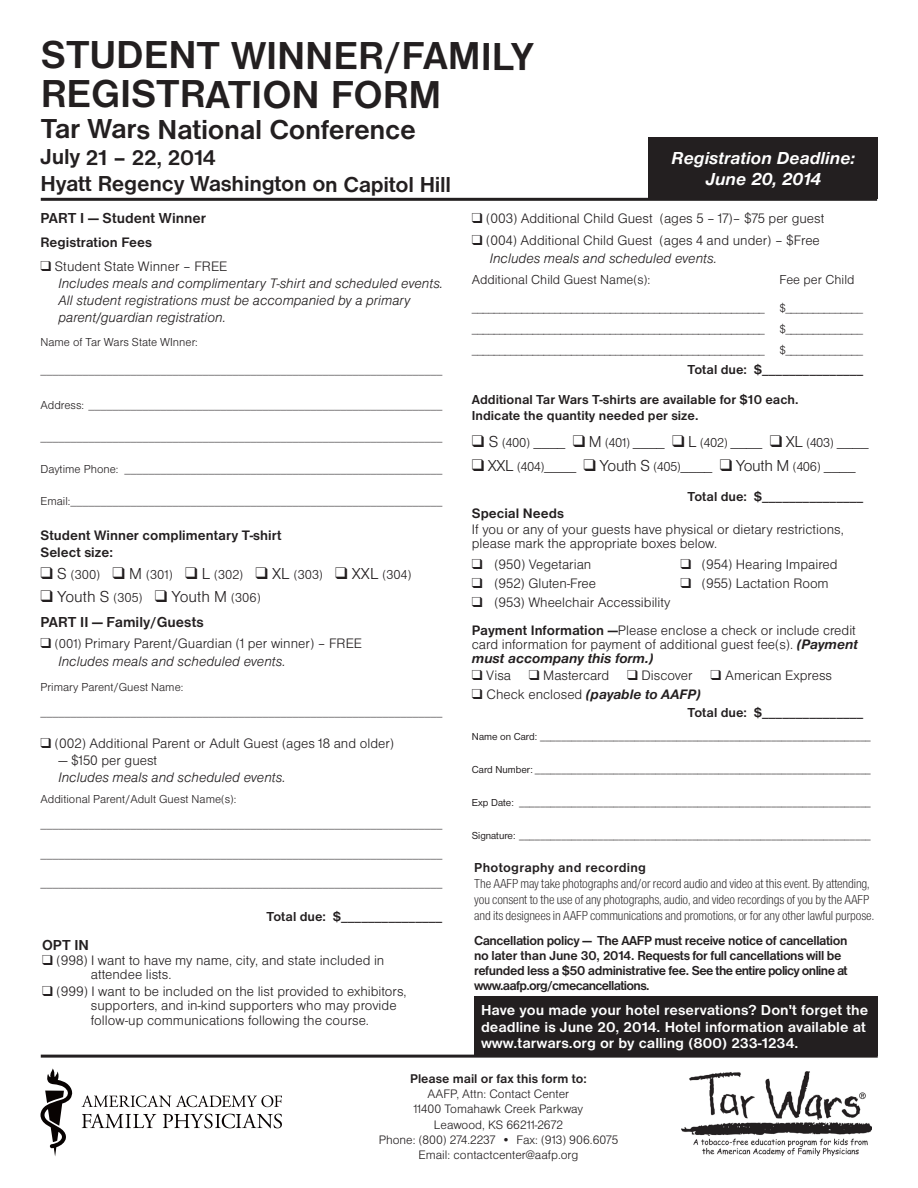
<style>
.page{position:relative;width:918px;height:1188px;background:#fff}
.page>*{position:absolute;margin:0;border:0;box-sizing:border-box;transform-origin:0 0}
.body_copy_11pt{font:700 40.5px/38.7px "Nimbus San D";letter-spacing:-.005em;color:#231f20}
.body_copy_11pt-2{font:700 28.5px "Nimbus San D";letter-spacing:-.015em;color:#231f20}
.body_copy_11pt-3{font:700 22.5px "Nimbus San D";letter-spacing:-.015em;color:#231f20}
.body_copy_11pt-4{font:italic 700 18px "Nimbus San D";color:#fff}
.t1{font:16.5px "Nimbus San D Ligh";letter-spacing:-.02em;color:#231f20}
.t2{font:16.5px "Nimbus San D Ligh";color:#231f20}
.body_copy_11pt-5{font:700 15px/16.5px "Nimbus San D";color:#fff}
.t3{font:700 15px "Nimbus San D";color:#231f20}
.t4{font:14.25px/14.1px "Nimbus San D Ligh";color:#231f20}
.t5{font:14.25px/17.1px "Nimbus San D Ligh Ital";color:#231f20}
.t6{font:700 14.25px "Nimbus San D";color:#231f20}
.t7{font:italic 700 14.25px "Nimbus San D";color:#231f20}
.t8{font:13.5px/16.2px "Nimbus San D Ligh Cond";letter-spacing:-.01em;color:#231f20}
.t9{font:700 13.5px/15px "Nimbus San D";letter-spacing:-.03em;color:#231f20}
.t10{font:700 13.5px/16.2px "Nimbus San D";color:#231f20}
.t11{font:13.5px "Nimbus San D Ligh";color:#231f20}
.t12{font:700 13.5px "Nimbus San D";letter-spacing:.02em;color:#231f20}
.t13{font:700 13.2px "Nimbus San D";color:#231f20}
.t14{font:12.75px/15.3px "Nimbus San D Ligh";color:#231f20;text-align:center}
.t15{font:12px "Nimbus San D Ligh";color:#231f20}
.t16{font:10.5px "Nimbus San D";color:#231f20}
.s1{font-size:16.5px}
.s2{font-size:13.5px}
.s3{font-family:"Nimbus San D";font-weight:700}
.s4{font-family:"Nimbus San D";font-weight:700;font-style:italic}
.s5{font-family:"Nimbus San D Ligh";font-weight:400;font-style:normal}
</style>
<div class="page">
<hr style="left:41px;top:198px;width:836px;height:3px;background:#231f20">
<hr style="left:41px;top:1055px;width:837px;height:3px;background:#231f20">
<div style="left:649px;top:137px;width:229px;height:62px;background:#231f20"></div>
<svg style="left:40px;top:1068px;width:32px;height:88px"></svg>
<svg style="left:82px;top:1095px;width:200px;height:12px"></svg>
<svg style="left:82px;top:1114px;width:74px;height:14px"></svg>
<svg style="left:163px;top:1114px;width:119px;height:14px"></svg>
<div style="left:474px;top:997px;width:404px;height:59px;background:#231f20"></div>
<img style="left:682px;top:1071px;width:190px;height:85px">
<p class="body_copy_11pt" style="left:41px;top:36px;width:494px">STUDENT WINNER/FAMILY<br>REGISTRATION FORM</p>
<p class="body_copy_11pt-2" style="left:41px;top:113px;width:377px">Tar Wars National Conference</p>
<p class="body_copy_11pt-3" style="left:41px;top:144px;width:177px">July 21 – 22, 2014</p>
<p class="body_copy_11pt-3" style="left:41px;top:171px;width:412px">Hyatt Regency Washington on Capitol Hill</p>
<p class="t3" style="left:40px;top:210px;width:167px">PART I — Student Winner</p>
<p class="t6" style="left:40px;top:234px;width:113px">Registration Fees</p>
<p class="t4" style="left:40px;top:259px;width:188px">❑ Student State Winner – FREE</p>
<p class="t5" style="left:58px;top:275px;width:386px">Includes meals and complimentary T-shirt and scheduled events.<br>All student registrations must be accompanied by a primary parent/guardian registration.</p>
<p class="t15" style="left:40px;top:336px;width:159px">Name of Tar Wars State WInner:</p>
<p class="t15" style="left:40px;top:364px;width:403px">___________________________________________________________________</p>
<p class="t15" style="left:40px;top:399px;width:403px">Address: ___________________________________________________________</p>
<p class="t15" style="left:40px;top:431px;width:403px">___________________________________________________________________</p>
<p class="t15" style="left:40px;top:463px;width:403px">Daytime Phone: _____________________________________________________</p>
<p class="t15" style="left:40px;top:495px;width:403px">Email:______________________________________________________________</p>
<p class="t6" style="left:40px;top:527px;width:243px">Student Winner complimentary T-shirt</p>
<p class="t6" style="left:40px;top:544px;width:74px">Select size:</p>
<p class="t11" style="left:40px;top:567px;width:372px">❑ <span class="s1">S</span> (300) ❑ <span class="s1">M</span> (301) ❑ <span class="s1">L</span> (302) ❑ <span class="s1">XL</span> (303) ❑ <span class="s1">XXL</span> (304)</p>
<p class="t2" style="left:40px;top:588px;width:222px">❑ Youth S <span class="s2">(305)</span> ❑ Youth M <span class="s2">(306)</span></p>
<p class="t3" style="left:40px;top:613px;width:165px">PART II — Family/Guests</p>
<p class="t4" style="left:40px;top:636px;width:323px">❑ <span class="s2">(001)</span> Primary Parent/Guardian (1 per winner) – FREE</p>
<p class="t5" style="left:58px;top:652px;width:229px">Includes meals and scheduled events.</p>
<p class="t15" style="left:40px;top:681px;width:144px">Primary Parent/Guest Name:</p>
<p class="t15" style="left:40px;top:706px;width:403px">___________________________________________________________________</p>
<p class="t4" style="left:40px;top:736px;width:355px">❑ (002) Additional Parent or Adult Guest (ages 18 and older)</p>
<p class="t4" style="left:58px;top:753px;width:100px">— $150 per guest</p>
<p class="t5" style="left:58px;top:769px;width:229px">Includes meals and scheduled events.</p>
<p class="t15" style="left:40px;top:792px;width:197px">Additional Parent/Adult Guest Name(s):</p>
<p class="t15" style="left:40px;top:817px;width:403px">___________________________________________________________________</p>
<p class="t15" style="left:40px;top:847px;width:403px">___________________________________________________________________</p>
<p class="t15" style="left:40px;top:876px;width:403px">___________________________________________________________________</p>
<p class="t10" style="left:267px;top:909px;width:177px">Total due: $_______________</p>
<p class="body_copy_11pt-4" style="left:672px;top:148px;width:185px">Registration Deadline:</p>
<p class="body_copy_11pt-4" style="left:706px;top:169px;width:117px">June 20, 2014</p>
<p class="t4" style="left:472px;top:211px;width:354px">❑ (003) Additional Child Guest (ages 5 – 17)– $75 per guest</p>
<p class="t4" style="left:472px;top:233px;width:350px">❑ (004) Additional Child Guest (ages 4 and under) – $Free</p>
<p class="t5" style="left:490px;top:250px;width:229px">Includes meals and scheduled events.</p>
<p class="t11" style="left:472px;top:272px;width:180px">Additional Child Guest Name(s):</p>
<p class="t11" style="left:779px;top:272px;width:77px">Fee per Child</p>
<p class="t15" style="left:472px;top:301px;width:393px">_____________________________________________________ $______________</p>
<p class="t15" style="left:472px;top:322px;width:393px">_____________________________________________________ $______________</p>
<p class="t15" style="left:472px;top:343px;width:393px">_____________________________________________________ $______________</p>
<p class="t10" style="left:688px;top:361px;width:177px">Total due: $_______________</p>
<p class="t10" style="left:472px;top:391px;width:328px">Additional Tar Wars T-shirts are available for $10 each.<br>Indicate the quantity needed per size.</p>
<p class="t1" style="left:472px;top:432px;width:398px">❑ S <span class="s2">(400)</span> ____ ❑ M <span class="s2">(401)</span> ____ ❑ L <span class="s2">(402)</span> ____ ❑ XL <span class="s2">(403)</span> ____</p>
<p class="t1" style="left:472px;top:457px;width:385px">❑ XXL <span class="s2">(404)</span>____ ❑ Youth S <span class="s2">(405)</span>____ ❑ Youth M <span class="s2">(406)</span> ____</p>
<p class="t10" style="left:688px;top:488px;width:177px">Total due: $_______________</p>
<p class="t6" style="left:472px;top:505px;width:94px">Special Needs</p>
<p class="t4" style="left:472px;top:522px;width:373px">If you or any of your guests have physical or dietary restrictions, please mark the appropriate boxes below.</p>
<p class="t4" style="left:472px;top:557px;width:121px">❑ (950) Vegetarian</p>
<p class="t4" style="left:680px;top:557px;width:159px">❑ (954) Hearing Impaired</p>
<p class="t4" style="left:472px;top:576px;width:126px">❑ (952) Gluten-Free</p>
<p class="t4" style="left:680px;top:576px;width:150px">❑ (955) Lactation Room</p>
<p class="t4" style="left:472px;top:595px;width:200px">❑ (953) Wheelchair Accessibility</p>
<p class="t4" style="left:472px;top:623px;width:388px"><span class="s3">Payment Information —</span>Please enclose a check or include credit card information for payment of additional guest fee(s). <span class="s4">(Payment must accompany this form.)</span></p>
<p class="t4" style="left:472px;top:668px;width:139px">❑ Visa ❑ Mastercard</p>
<p class="t4" style="left:627px;top:668px;width:206px">❑ Discover ❑ American Express</p>
<p class="t7" style="left:472px;top:687px;width:230px">❑ <span class="s5">Check enclosed</span> (payable to AAFP)</p>
<p class="t10" style="left:688px;top:705px;width:177px">Total due: $_______________</p>
<p class="t16" style="left:472px;top:731px;width:400px">Name on Card: _______________________________________________________________</p>
<p class="t16" style="left:472px;top:764px;width:401px">Card Number: ________________________________________________________________</p>
<p class="t16" style="left:472px;top:797px;width:400px">Exp Date: ___________________________________________________________________</p>
<p class="t16" style="left:472px;top:829px;width:400px">Signature: ___________________________________________________________________</p>
<p class="t12" style="left:474px;top:860px;width:173px">Photography and recording</p>
<p class="t8" style="left:474px;top:875px;width:401px">The AAFP may take photographs and/or record audio and video at this event. By attending, you consent to the use of any photographs, audio, and video recordings of you by the AAFP and its designees in AAFP communications and promotions, or for any other lawful purpose.</p>
<p class="t9" style="left:474px;top:933px;width:375px">Cancellation policy — The AAFP must receive notice of cancellation no later than June 30, 2014. Requests for full cancellations will be refunded less a $50 administrative fee. See the entire policy online at www.aafp.org/cmecancellations.</p>
<p class="t3" style="left:42px;top:937px;width:48px">OPT IN</p>
<p class="t4" style="left:91px;top:952px;width:295px;text-indent:-49px">❑ (998) I want to have my name, city, and state included in attendee lists.</p>
<p class="t4" style="left:91px;top:984px;width:317px;text-indent:-49px">❑ (999) I want to be included on the list provided to exhibitors, supporters, and in-kind supporters who may provide follow-up communications following the course.</p>
<p class="body_copy_11pt-5" style="left:481px;top:1002px;width:389px">Have you made your hotel reservations? Don't forget the deadline is June 20, 2014. Hotel information available at www.tarwars.org or by calling (800) 233-1234.</p>
<p class="t13" style="left:410px;top:1071px;width:178px">Please mail or fax this form to:</p>
<p class="t14" style="left:428px;top:1086px;width:143px">AAFP, Attn: Contact Center</p>
<p class="t14" style="left:414px;top:1101px;width:171px">11400 Tomahawk Creek Parkway</p>
<p class="t14" style="left:434px;top:1117px;width:130px">Leawood, KS 66211-2672</p>
<p class="t14" style="left:379px;top:1132px;width:241px">Phone: (800) 274.2237 • Fax: (913) 906.6075<br>Email: contactcenter@aafp.org</p>
</div>
